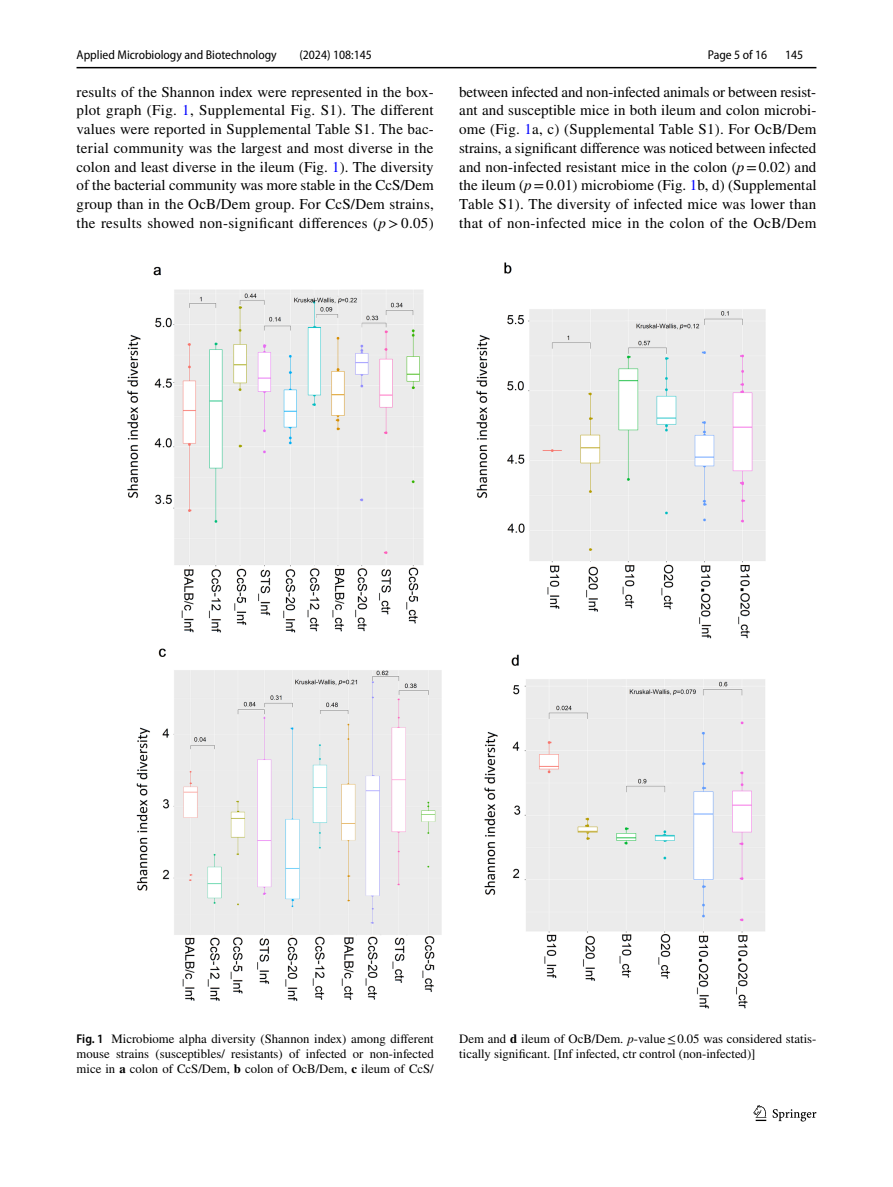
<style>
.page{position:relative;width:893px;height:1187px;background:#fff}
.page>*{position:absolute;margin:0;border:0;box-sizing:border-box;transform-origin:0 0}
.t1{font:15px/18.8px "STIX";letter-spacing:.02em;color:#000;text-align:justify}
.t2{font:12.75px/15px "STIX";color:#000;text-align:justify}
.t3{font:semi-condensed 12.75px "Myriad Pro";color:#000}
.s1{color:#00f}
.s2{font-style:italic}
.s3{font-family:"Myriad Pro";font-weight:600;font-stretch:semi-condensed}
.s4{font-weight:700}
</style>
<div class="page">
<hr style="left:77px;top:67px;width:739px;height:1px;background:#000">
<svg style="left:753px;top:1105px;width:13px;height:15px"></svg>
<svg style="left:773px;top:1109px;width:43px;height:12px"></svg>
<img style="left:128px;top:262px;width:637px;height:745px">
<p class="t3" style="left:77px;top:48px;width:202px">Applied Microbiology and Biotechnology</p>
<p class="t3" style="left:299px;top:48px;width:74px">(2024) 108:145</p>
<p class="t3" style="left:708px;top:48px;width:61px">Page 5 of 16</p>
<p class="t3" style="left:785px;top:48px;width:20px">145</p>
<p class="t1" style="left:77px;top:83px;width:359px">results of the Shannon index were represented in the box&shy;plot graph (Fig. <span class="s1">1</span>, Supplemental Fig. S1). The different values were reported in Supplemental Table S1. The bac&shy;terial community was the largest and most diverse in the colon and least diverse in the ileum (Fig. <span class="s1">1</span>). The diversity of the bacterial community was more stable in the CcS/Dem group than in the OcB/Dem group. For CcS/Dem strains, the results showed non-significant differences (<span class="s2">p</span>&gt;0.05)</p>
<p class="t1" style="left:459px;top:83px;width:359px">between infected and non-infected animals or between resist&shy;ant and susceptible mice in both ileum and colon microbi&shy;ome (Fig. <span class="s1">1</span>a, c) (Supplemental Table S1). For OcB/Dem strains, a significant difference was noticed between infected and non-infected resistant mice in the colon (<span class="s2">p</span>=0.02) and the ileum (<span class="s2">p</span>=0.01) microbiome (Fig. <span class="s1">1</span>b, d) (Supplemental Table S1). The diversity of infected mice was lower than that of non-infected mice in the colon of the OcB/Dem</p>
<p class="t2" style="left:77px;top:1032px;width:359px"><span class="s3">Fig. 1</span> Microbiome alpha diversity (Shannon index) among different mouse strains (susceptibles/ resistants) of infected or non-infected mice in <span class="s4">a</span> colon of CcS/Dem, <span class="s4">b</span> colon of OcB/Dem, <span class="s4">c</span> ileum of CcS/</p>
<p class="t2" style="left:459px;top:1032px;width:359px">Dem and <span class="s4">d</span> ileum of OcB/Dem. <span class="s2">p</span>-value≤0.05 was considered statis&shy;tically significant. [Inf infected, ctr control (non-infected)]</p>
</div>
